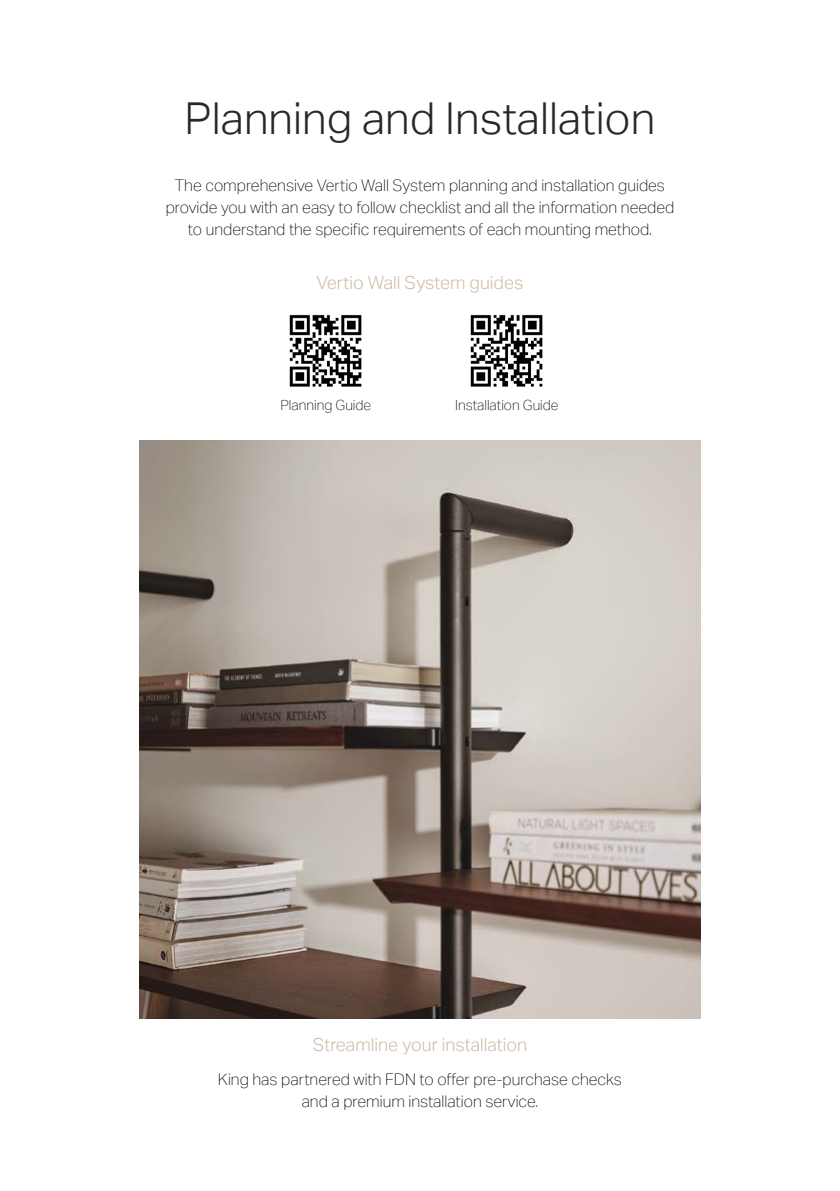
<style>
.page{position:relative;width:840px;height:1191px;background:#fff}
.page>*{position:absolute;margin:0;border:0;box-sizing:border-box;transform-origin:0 0}
.t1{font:300 44px "Aktiv Grotesk";color:#282829}
.t2{font:300 18px "Aktiv Grotesk";color:#cfbca5}
.t3{font:100 16px/22px "Aktiv Grotesk";color:#000;text-align:center}
.t4{font:100 14px "Aktiv Grotesk";color:#000}
</style>
<div class="page">
<img style="left:139px;top:441px;width:561px;height:577px">
<img style="left:289px;top:314px;width:73px;height:73px">
<img style="left:470px;top:314px;width:73px;height:73px">
<h1 class="t1" style="left:184px;top:93px;width:472px">Planning and Installation</h1>
<p class="t3" style="left:165px;top:174px;width:510px">The comprehensive Vertio Wall System planning and installation guides provide you with an easy to follow checklist and all the information needed to understand the specific requirements of each mounting method.</p>
<p class="t2" style="left:316px;top:272px;width:208px">Vertio Wall System guides</p>
<p class="t4" style="left:280px;top:397px;width:92px">Planning Guide</p>
<p class="t4" style="left:455px;top:397px;width:105px">Installation Guide</p>
<p class="t2" style="left:312px;top:1034px;width:216px">Streamline your installation</p>
<p class="t3" style="left:218px;top:1068px;width:405px">King has partnered with FDN to offer pre-purchase checks and a premium installation service.</p>
</div>
